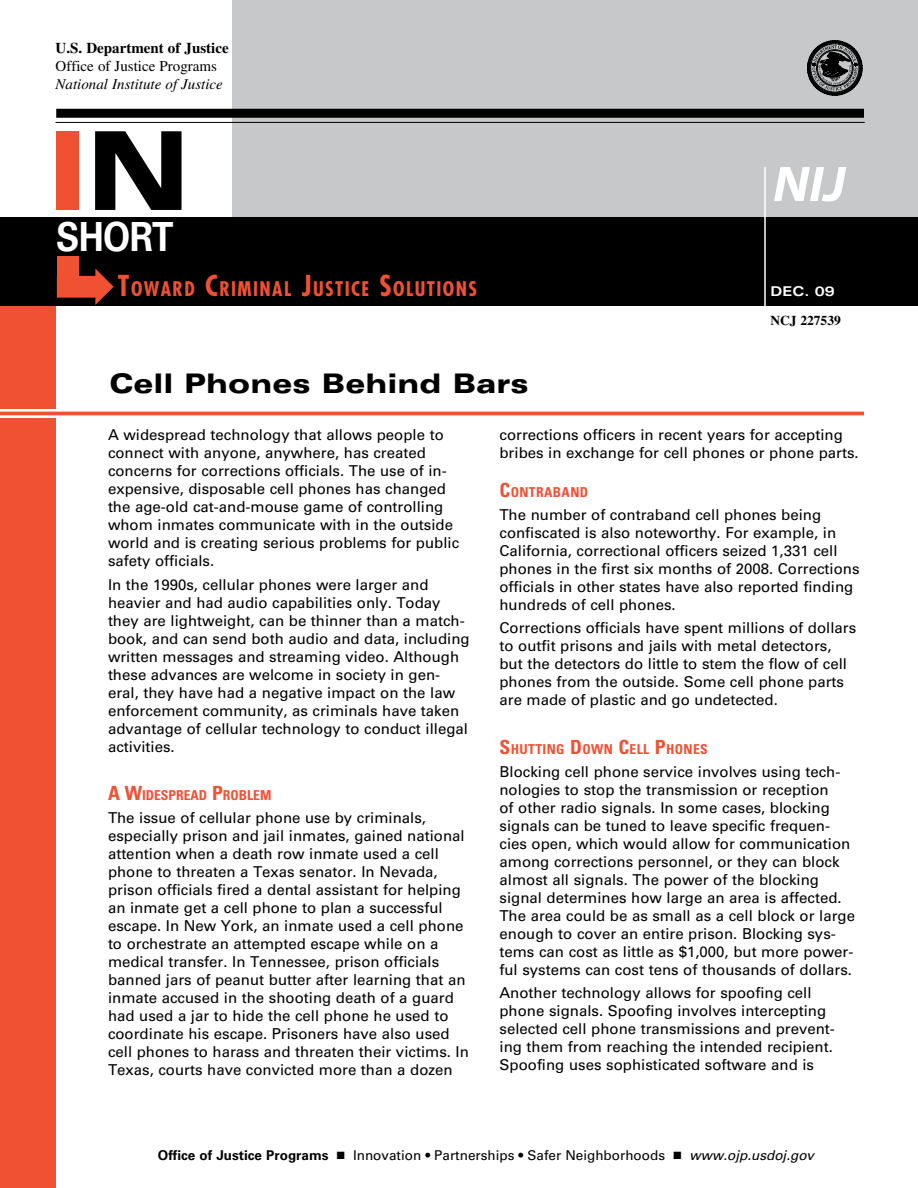
<style>
.page{position:relative;width:918px;height:1188px;background:#fff}
.page>*{position:absolute;margin:0;border:0;box-sizing:border-box;transform-origin:0 0}
.t1{font:900 expanded 108.9px "Univers LT Std";color:#f05133}
.t2{font:700 40.05px "Univers LT Std";letter-spacing:-.02em;color:#fff;scale:.87 1}
.t3{font:900 expanded 27px "Univers LT Std";color:#000}
.t4{font:700 condensed 19.65px "Futura Std";letter-spacing:.07em;color:#f05133}
.t5{font:15px/18px "Univers LT Std";color:#000}
.t6{font:italic 15px/18px "Times LT Std";color:#000}
.t7{font:700 condensed 13.65px "Univers LT Std";letter-spacing:.03em;color:#f05133}
.t8{font:700 condensed 13.65px "Univers LT Std";color:#f05133}
.t9{font:13.5px "Univers LT Std";color:#000}
.t10{font:700 13.5px "Times LT Std";color:#000}
.t11{font:700 expanded 13.5px "Univers LT Std";color:#fff}
.s1{font-weight:700;font-style:normal}
.s2{font-style:normal}
.s3{color:#000}
.s4{font-size:28.05px}
.s5{font-size:19.5px}
.s6{font-weight:700}
.s7{font-style:italic}
</style>
<div class="page">
<div style="left:232px;top:0;width:686px;height:221px;background:#c6c8ca"></div>
<hr style="left:0;top:412px;width:864px;height:3px;background:#f05133">
<div style="left:0;top:418px;width:55px;height:770px;background:#f05133"></div>
<div style="left:0;top:243px;width:56px;height:166px;background:#f05133"></div>
<div style="left:0;top:217px;width:918px;height:89px;background:#000"></div>
<svg style="left:807px;top:40px;width:56px;height:56px"></svg>
<svg style="left:774px;top:167px;width:72px;height:35px"></svg>
<hr style="left:764px;top:167px;width:2px;height:139px;background:#fff">
<svg style="left:57px;top:269px;width:57px;height:36px"></svg>
<div style="left:57px;top:256px;width:22px;height:36px;background:#f05133"></div>
<hr style="left:56px;top:122px;width:809px;height:1px;background:#000">
<div style="left:56px;top:109px;width:808px;height:9px;background:#000"></div>
<p class="t6" style="left:56px;top:39px;width:175px"><span class="s1">U.S. Department of Justice<br></span><span class="s2">Office of Justice Programs<br></span>National Institute of Justice</p>
<p class="t1" style="left:48px;top:108px;width:145px">I<span class="s3">N</span></p>
<p class="t2" style="left:56px;top:213px;width:136px">SHORT</p>
<h3 class="t4" style="left:118px;top:277px;width:361px"><span class="s4">T</span>OWARD <span class="s4">C</span>RIMINAL <span class="s4">J</span>USTICE <span class="s4">S</span>OLUTIONS</h3>
<p class="t11" style="left:770px;top:284px;width:66px">DEC. 09</p>
<p class="t10" style="left:770px;top:312px;width:72px">NCJ 227539</p>
<p class="t3" style="left:109px;top:368px;width:421px">Cell Phones Behind Bars</p>
<p class="t5" style="left:108px;top:426px;width:353px">A widespread technology that allows people to connect with anyone, anywhere, has created concerns for corrections officials. The use of in&shy;expensive, disposable cell phones has changed the age-old cat-and-mouse game of controlling whom inmates communicate with in the outside world and is creating serious problems for public safety officials.</p>
<p class="t5" style="left:108px;top:575px;width:363px">In the 1990s, cellular phones were larger and heavier and had audio capabilities only. Today they are lightweight, can be thinner than a match&shy;book, and can send both audio and data, including written messages and streaming video. Although these advances are welcome in society in gen&shy;eral, they have had a negative impact on the law enforcement community, as criminals have taken advantage of cellular technology to conduct illegal activities.</p>
<h5 class="t8" style="left:108px;top:787px;width:165px"><span class="s5">A W</span>IDESPREAD <span class="s5">P</span>ROBLEM</h5>
<p class="t5" style="left:108px;top:809px;width:362px">The issue of cellular phone use by criminals, especially prison and jail inmates, gained national attention when a death row inmate used a cell phone to threaten a Texas senator. In Nevada, prison officials fired a dental assistant for helping an inmate get a cell phone to plan a successful escape. In New York, an inmate used a cell phone to orchestrate an attempted escape while on a medical transfer. In Tennessee, prison officials banned jars of peanut butter after learning that an inmate accused in the shooting death of a guard had used a jar to hide the cell phone he used to coordinate his escape. Prisoners have also used cell phones to harass and threaten their victims. In Texas, courts have convicted more than a dozen</p>
<p class="t5" style="left:500px;top:426px;width:361px">corrections officers in recent years for accepting bribes in exchange for cell phones or phone parts.</p>
<h5 class="t7" style="left:500px;top:483px;width:90px"><span class="s5">C</span>ONTRABAND</h5>
<p class="t5" style="left:500px;top:506px;width:362px">The number of contraband cell phones being confiscated is also noteworthy. For example, in California, correctional officers seized 1,331 cell phones in the first six months of 2008. Corrections officials in other states have also reported finding hundreds of cell phones.</p>
<p class="t5" style="left:500px;top:619px;width:358px">Corrections officials have spent millions of dollars to outfit prisons and jails with metal detectors, but the detectors do little to stem the flow of cell phones from the outside. Some cell phone parts are made of plastic and go undetected.</p>
<h5 class="t7" style="left:500px;top:740px;width:210px"><span class="s5">S</span>HUTTING <span class="s5">D</span>OWN <span class="s5">C</span>ELL <span class="s5">P</span>HONES</h5>
<p class="t5" style="left:500px;top:763px;width:357px">Blocking cell phone service involves using tech&shy;nologies to stop the transmission or reception<br>of other radio signals. In some cases, blocking signals can be tuned to leave specific frequen&shy;cies open, which would allow for communication among corrections personnel, or they can block almost all signals. The power of the blocking signal determines how large an area is affected.<br>The area could be as small as a cell block or large enough to cover an entire prison. Blocking sys&shy;tems can cost as little as $1,000, but more power&shy;ful systems can cost tens of thousands of dollars.</p>
<p class="t5" style="left:500px;top:984px;width:337px">Another technology allows for spoofing cell phone signals. Spoofing involves intercepting selected cell phone transmissions and prevent&shy;ing them from reaching the intended recipient.<br>Spoofing uses sophisticated software and is</p>
<p class="t9" style="left:158px;top:1147px;width:658px"><span class="s6">Office of Justice Programs</span> ■ Innovation • Partnerships • Safer Neighborhoods ■ <span class="s7">www.ojp.usdoj.gov</span></p>
</div>
